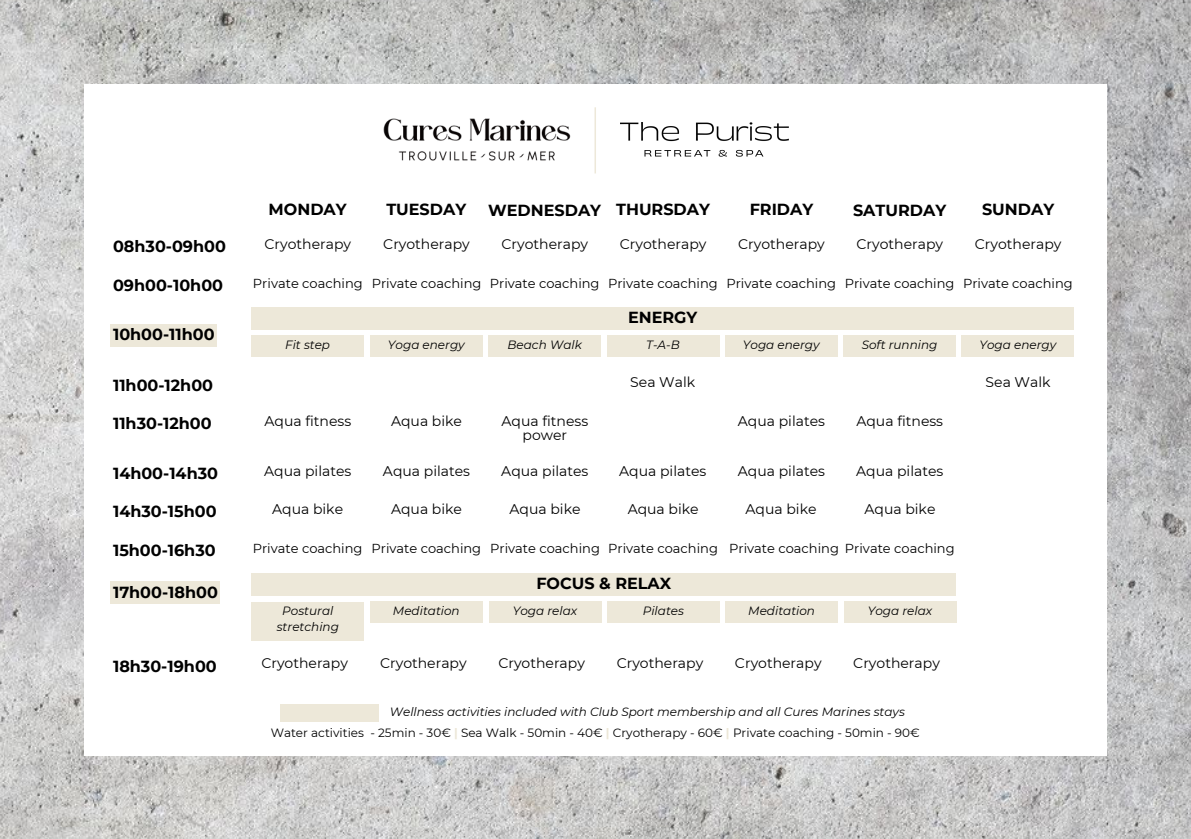
<style>
.page{position:relative;width:1191px;height:839px;background:#fff}
.page>*{position:absolute;margin:0;border:0;box-sizing:border-box;transform-origin:0 0}
.t1{font:700 16px "Montserrat";color:#000}
.t2{font:14px "Montserrat";color:#000}
.t3{font:13px "Montserrat";color:#000}
.t4{font:italic 12px/16px "Montserrat";color:#000;text-align:center}
.t5{font:12px "Montserrat";color:#000}
.s1{font-weight:700;color:#ede8d9}
</style>
<div class="page">
<img style="left:0;top:0;width:1191px;height:838px">
<div style="left:84px;top:84px;width:1023px;height:671px;background:#fff"></div>
<hr style="left:595px;top:107px;width:1px;height:66px;background:#ede8d9">
<div style="left:280px;top:704px;width:98px;height:17px;background:#ede8d9"></div>
<img style="left:383px;top:118px;width:188px;height:43px">
<img style="left:620px;top:123px;width:168px;height:34px">
<div style="left:110px;top:324px;width:107px;height:22px;background:#ede8d9"></div>
<div style="left:252px;top:308px;width:822px;height:22px;background:#ede8d9"></div>
<div style="left:252px;top:335px;width:112px;height:21px;background:#ede8d9"></div>
<div style="left:370px;top:335px;width:113px;height:21px;background:#ede8d9"></div>
<div style="left:489px;top:335px;width:112px;height:21px;background:#ede8d9"></div>
<div style="left:607px;top:335px;width:112px;height:21px;background:#ede8d9"></div>
<div style="left:725px;top:335px;width:112px;height:21px;background:#ede8d9"></div>
<div style="left:843px;top:335px;width:113px;height:21px;background:#ede8d9"></div>
<div style="left:962px;top:335px;width:112px;height:21px;background:#ede8d9"></div>
<div style="left:252px;top:601px;width:112px;height:39px;background:#ede8d9"></div>
<div style="left:370px;top:601px;width:113px;height:22px;background:#ede8d9"></div>
<div style="left:489px;top:601px;width:112px;height:22px;background:#ede8d9"></div>
<div style="left:607px;top:601px;width:113px;height:22px;background:#ede8d9"></div>
<div style="left:726px;top:601px;width:112px;height:22px;background:#ede8d9"></div>
<div style="left:844px;top:601px;width:112px;height:22px;background:#ede8d9"></div>
<div style="left:110px;top:581px;width:110px;height:22px;background:#ede8d9"></div>
<div style="left:252px;top:573px;width:704px;height:22px;background:#ede8d9"></div>
<p class="t1" style="left:113px;top:237px;width:114px">08h30-09h00</p>
<p class="t1" style="left:269px;top:200px;width:80px">MONDAY</p>
<p class="t2" style="left:265px;top:235px;width:88px">Cryotherapy</p>
<p class="t1" style="left:386px;top:200px;width:81px">TUESDAY</p>
<p class="t2" style="left:383px;top:235px;width:88px">Cryotherapy</p>
<p class="t1" style="left:488px;top:200px;width:114px">WEDNESDAY</p>
<p class="t2" style="left:502px;top:235px;width:88px">Cryotherapy</p>
<p class="t1" style="left:616px;top:200px;width:95px">THURSDAY</p>
<p class="t2" style="left:620px;top:235px;width:88px">Cryotherapy</p>
<p class="t1" style="left:853px;top:200px;width:95px">SATURDAY</p>
<p class="t1" style="left:982px;top:200px;width:74px">SUNDAY</p>
<p class="t1" style="left:750px;top:200px;width:65px">FRIDAY</p>
<p class="t2" style="left:738px;top:235px;width:88px">Cryotherapy</p>
<p class="t2" style="left:857px;top:235px;width:88px">Cryotherapy</p>
<p class="t2" style="left:975px;top:235px;width:88px">Cryotherapy</p>
<p class="t1" style="left:113px;top:275px;width:112px">09h00-10h00</p>
<p class="t3" style="left:253px;top:276px;width:111px">Private coaching</p>
<p class="t3" style="left:372px;top:276px;width:111px">Private coaching</p>
<p class="t1" style="left:113px;top:325px;width:103px">10h00-11h00</p>
<p class="t4" style="left:285px;top:336px;width:46px">Fit step</p>
<p class="t4" style="left:388px;top:336px;width:78px">Yoga energy</p>
<p class="t4" style="left:508px;top:336px;width:76px">Beach Walk</p>
<p class="t4" style="left:646px;top:336px;width:35px">T-A-B</p>
<p class="t4" style="left:743px;top:336px;width:78px">Yoga energy</p>
<p class="t4" style="left:862px;top:336px;width:77px">Soft running</p>
<p class="t4" style="left:980px;top:336px;width:78px">Yoga energy</p>
<p class="t3" style="left:490px;top:276px;width:111px">Private coaching</p>
<p class="t3" style="left:608px;top:276px;width:111px">Private coaching</p>
<p class="t3" style="left:726px;top:276px;width:111px">Private coaching</p>
<p class="t3" style="left:845px;top:276px;width:111px">Private coaching</p>
<p class="t3" style="left:963px;top:276px;width:111px">Private coaching</p>
<p class="t1" style="left:628px;top:308px;width:71px">ENERGY</p>
<p class="t1" style="left:113px;top:375px;width:102px">11h00-12h00</p>
<p class="t2" style="left:630px;top:374px;width:66px">Sea Walk</p>
<p class="t2" style="left:986px;top:374px;width:66px">Sea Walk</p>
<p class="t1" style="left:113px;top:413px;width:100px">11h30-12h00</p>
<p class="t2" style="left:264px;top:412px;width:88px">Aqua fitness</p>
<p class="t2" style="left:391px;top:412px;width:73px">Aqua bike</p>
<p class="t2" style="left:502px;top:412px;width:88px">Aqua fitness</p>
<p class="t2" style="left:523px;top:426px;width:46px">power</p>
<p class="t2" style="left:738px;top:412px;width:89px">Aqua pilates</p>
<p class="t2" style="left:856px;top:412px;width:88px">Aqua fitness</p>
<p class="t1" style="left:113px;top:464px;width:107px">14h00-14h30</p>
<p class="t2" style="left:264px;top:462px;width:89px">Aqua pilates</p>
<p class="t2" style="left:383px;top:462px;width:89px">Aqua pilates</p>
<p class="t2" style="left:501px;top:462px;width:89px">Aqua pilates</p>
<p class="t2" style="left:619px;top:462px;width:89px">Aqua pilates</p>
<p class="t2" style="left:738px;top:462px;width:89px">Aqua pilates</p>
<p class="t2" style="left:856px;top:462px;width:89px">Aqua pilates</p>
<p class="t1" style="left:113px;top:502px;width:105px">14h30-15h00</p>
<p class="t2" style="left:272px;top:500px;width:73px">Aqua bike</p>
<p class="t2" style="left:391px;top:500px;width:73px">Aqua bike</p>
<p class="t2" style="left:510px;top:500px;width:73px">Aqua bike</p>
<p class="t2" style="left:628px;top:500px;width:73px">Aqua bike</p>
<p class="t2" style="left:746px;top:500px;width:73px">Aqua bike</p>
<p class="t2" style="left:865px;top:500px;width:73px">Aqua bike</p>
<p class="t1" style="left:113px;top:540px;width:104px">15h00-16h30</p>
<p class="t1" style="left:113px;top:582px;width:106px">17h00-18h00</p>
<p class="t4" style="left:277px;top:603px;width:64px">Postural stretching</p>
<p class="t4" style="left:393px;top:603px;width:68px">Meditation</p>
<p class="t4" style="left:513px;top:603px;width:66px">Yoga relax</p>
<p class="t4" style="left:643px;top:603px;width:43px">Pilates</p>
<p class="t4" style="left:748px;top:603px;width:68px">Meditation</p>
<p class="t4" style="left:868px;top:603px;width:66px">Yoga relax</p>
<p class="t3" style="left:253px;top:540px;width:111px">Private coaching</p>
<p class="t3" style="left:371px;top:540px;width:111px">Private coaching</p>
<p class="t3" style="left:490px;top:540px;width:111px">Private coaching</p>
<p class="t3" style="left:608px;top:540px;width:111px">Private coaching</p>
<p class="t3" style="left:729px;top:540px;width:111px">Private coaching</p>
<p class="t3" style="left:845px;top:540px;width:111px">Private coaching</p>
<p class="t1" style="left:536px;top:573px;width:136px">FOCUS &amp; RELAX</p>
<p class="t1" style="left:113px;top:656px;width:105px">18h30-19h00</p>
<p class="t2" style="left:261px;top:654px;width:88px">Cryotherapy</p>
<p class="t2" style="left:380px;top:654px;width:88px">Cryotherapy</p>
<p class="t2" style="left:498px;top:654px;width:88px">Cryotherapy</p>
<p class="t2" style="left:617px;top:654px;width:88px">Cryotherapy</p>
<p class="t2" style="left:735px;top:654px;width:88px">Cryotherapy</p>
<p class="t2" style="left:853px;top:654px;width:88px">Cryotherapy</p>
<p class="t4" style="left:390px;top:703px;width:517px">Wellness activities included with Club Sport membership and all Cures Marines stays</p>
<p class="t5" style="left:271px;top:725px;width:651px">Water activities - 25min - 30€ <span class="s1">|</span> Sea Walk - 50min - 40€ <span class="s1">|</span> Cryotherapy - 60€ <span class="s1">|</span> Private coaching - 50min - 90€</p>
</div>
